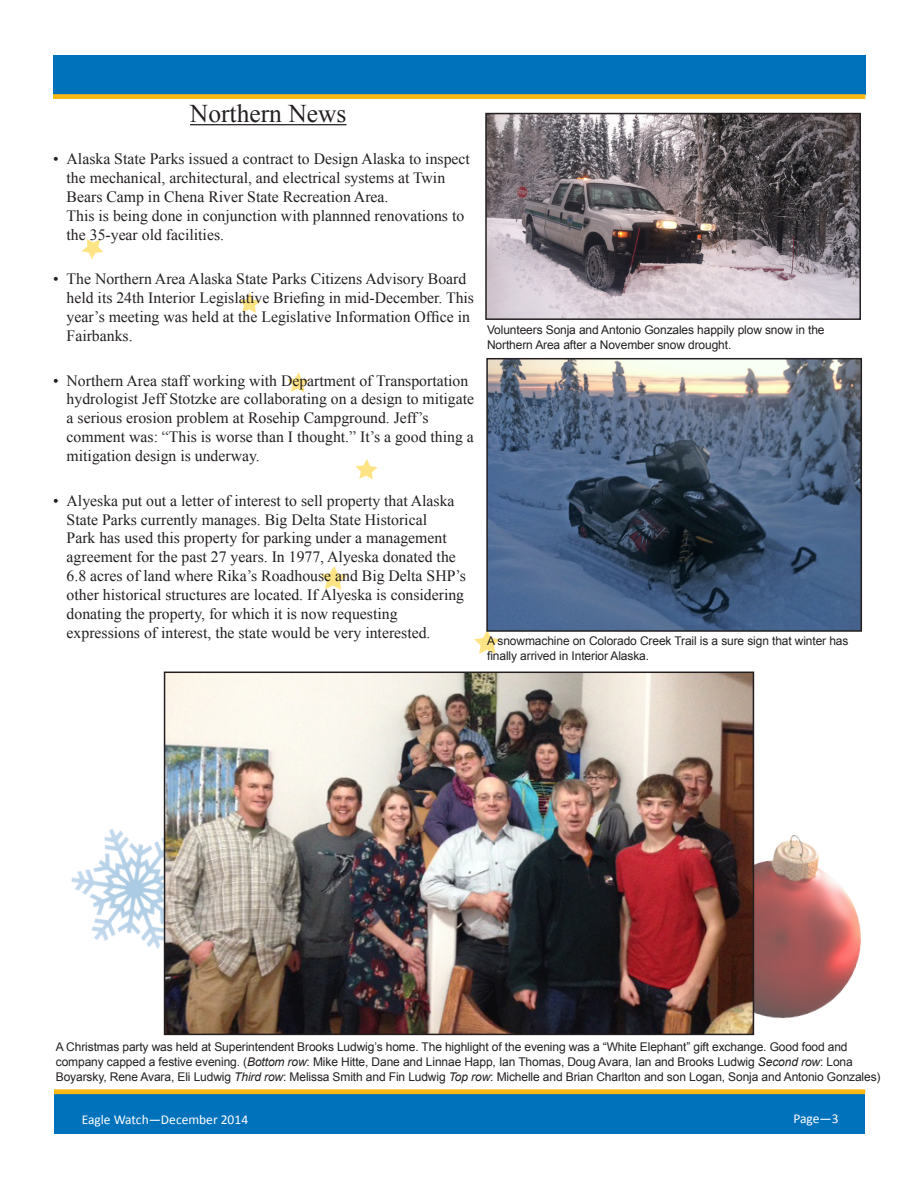
<style>
.page{position:relative;width:918px;height:1188px;background:#fff}
.page>*{position:absolute;margin:0;border:0;box-sizing:border-box;transform-origin:0 0}
.t1{font:25.5px "Times New Roman";color:#231f20}
.t2{font:15.75px/18.9px "Times New Roman";color:#231f20}
.t3{font:13.5px "Calibri";color:#fff}
.t4{font:12px/15px "Arial";letter-spacing:-.01em;color:#231f20}
.s1{font-style:italic}
</style>
<div class="page">
<div style="left:54px;top:1094px;width:811px;height:40px;background:#0072bc"></div>
<div style="left:54px;top:1089px;width:811px;height:5px;background:#fcb814"></div>
<div style="left:53px;top:55px;width:812px;height:39px;background:#0072bc"></div>
<div style="left:53px;top:94px;width:812px;height:5px;background:#fcb814"></div>
<svg style="left:474px;top:632px;width:26px;height:22px"></svg>
<svg style="left:320px;top:566px;width:27px;height:24px"></svg>
<svg style="left:356px;top:459px;width:22px;height:20px"></svg>
<svg style="left:287px;top:372px;width:22px;height:21px"></svg>
<svg style="left:239px;top:293px;width:22px;height:20px"></svg>
<svg style="left:82px;top:239px;width:21px;height:20px"></svg>
<img style="left:71px;top:784px;width:93px;height:215px">
<img style="left:687px;top:824px;width:174px;height:212px">
<hr style="left:190px;top:124px;width:156px;height:1px;background:#231f20">
<img style="left:488px;top:116px;width:370px;height:201px">
<div style="left:485px;top:113px;width:376px;height:207px;border:2px solid #231f20"></div>
<img style="left:489px;top:361px;width:370px;height:268px">
<div style="left:486px;top:358px;width:376px;height:274px;border:2px solid #231f20"></div>
<img style="left:167px;top:675px;width:584px;height:357px">
<div style="left:164px;top:672px;width:590px;height:363px;border:2px solid #231f20"></div>
<p class="t1" style="left:190px;top:96px;width:158px">Northern News</p>
<p class="t2" style="left:67px;top:149px;width:405px;text-indent:-14px">• Alaska State Parks issued a contract to Design Alaska to inspect the mechanical, architectural, and electrical systems at Twin Bears Camp in Chena River State Recreation Area.<br>This is being done in conjunction with plannned renovations to the 35-year old facilities.</p>
<p class="t2" style="left:67px;top:269px;width:409px;text-indent:-14px">• The Northern Area Alaska State Parks Citizens Advisory Board held its 24th Interior Legislative Briefing in mid-December. This year’s meeting was held at the Legislative Information Office in Fairbanks.</p>
<p class="t2" style="left:67px;top:371px;width:409px;text-indent:-14px">• Northern Area staff working with Department of Transportation hydrologist Jeff Stotzke are collaborating on a design to mitigate a serious erosion problem at Rosehip Campground. Jeff’s comment was: “This is worse than I thought.” It’s a good thing a mitigation design is underway.</p>
<p class="t2" style="left:67px;top:491px;width:401px;text-indent:-14px">• Alyeska put out a letter of interest to sell property that Alaska State Parks currently manages. Big Delta State Historical<br>Park has used this property for parking under a management agreement for the past 27 years. In 1977, Alyeska donated the 6.8 acres of land where Rika’s Roadhouse and Big Delta SHP’s other historical structures are located. If Alyeska is considering donating the property, for which it is now requesting expressions of interest, the state would be very interested.</p>
<p class="t4" style="left:487px;top:323px;width:339px">Volunteers Sonja and Antonio Gonzales happily plow snow in the<br>Northern Area after a November snow drought.</p>
<p class="t4" style="left:487px;top:633px;width:363px">A snowmachine on Colorado Creek Trail is a sure sign that winter has finally arrived in Interior Alaska.</p>
<p class="t4" style="left:56px;top:1039px;width:826px">A Christmas party was held at Superintendent Brooks Ludwig’s home. The highlight of the evening was a “White Elephant” gift exchange. Good food and company capped a festive evening. (<span class="s1">Bottom row</span>: Mike Hitte, Dane and Linnae Happ, Ian Thomas, Doug Avara, Ian and Brooks Ludwig <span class="s1">Second row</span>: Lona<br>Boyarsky, Rene Avara, Eli Ludwig <span class="s1">Third row</span>: Melissa Smith and Fin Ludwig <span class="s1">Top row</span>: Michelle and Brian Charlton and son Logan, Sonja and Antonio Gonzales)</p>
<p class="t3" style="left:82px;top:1111px;width:168px">Eagle Watch—December 2014</p>
<p class="t3" style="left:793px;top:1110px;width:47px">Page—3</p>
</div>
